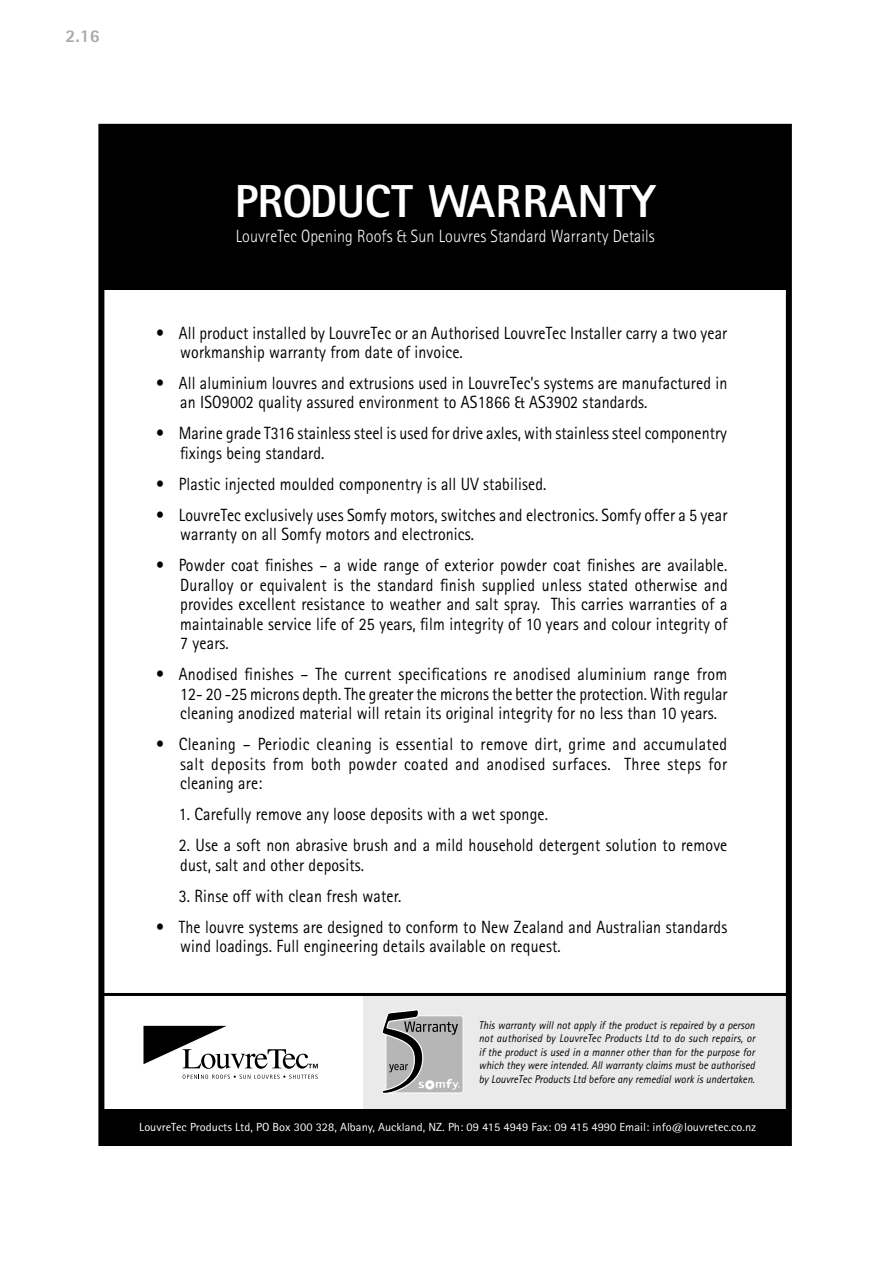
<style>
.page{position:relative;width:893px;height:1263px;background:#fff}
.page>*{position:absolute;margin:0;border:0;box-sizing:border-box;transform-origin:0 0}
.t1{font:800 46.35px "Rotis Sans Serif";letter-spacing:.01em;color:#fff}
.t2{font:800 18px "Rotis Sans Serif";color:#aaa}
.t3{font:300 17.85px "Rotis Sans Serif";letter-spacing:.01em;color:#fff;scale:.9 1}
.t4{font:17.7px/19.5px "Rotis Sans Serif";letter-spacing:.01em;color:#000;scale:.9 1}
.t5{font:11.7px "Rotis Sans Serif";color:#fff;scale:1.06 1}
.t6{font:italic 11.25px/13.5px "Rotis Sans Serif";color:#000;text-align:justify;scale:.94 1}
</style>
<div class="page">
<div style="left:363px;top:995px;width:425px;height:115px;background:#eaeaea"></div>
<div style="left:102px;top:1109px;width:687px;height:32px;background:#000"></div>
<div style="left:102px;top:125px;width:687px;height:165px;background:#000"></div>
<svg style="left:143px;top:1026px;width:175px;height:43px"></svg>
<svg style="left:183px;top:1075px;width:135px;height:4px"></svg>
<hr style="left:101px;top:993px;width:689px;height:3px;background:#000">
<div style="left:98px;top:124px;width:694px;height:1022px;border:6px solid #000"></div>
<div style="left:386px;top:1015px;width:77px;height:78px;border:1px solid #fff;border-radius:3px"></div>
<svg style="left:382px;top:1010px;width:78px;height:84px;background:#a4a4a4"></svg>
<p class="t2" style="left:66px;top:25px;width:36px">2.16</p>
<p class="t1" style="left:235px;top:172px;width:422px">PRODUCT WARRANTY</p>
<p class="t3" style="left:236px;top:226px;width:467px">LouvreTec Opening Roofs &amp; Sun Louvres Standard Warranty Details</p>
<p class="t4" style="left:180px;top:323px;width:609px;text-indent:-24px">• All product installed by LouvreTec or an Authorised LouvreTec Installer carry a two year workmanship warranty from date of invoice.</p>
<p class="t4" style="left:180px;top:373px;width:609px;text-indent:-24px">• All aluminium louvres and extrusions used in LouvreTec’s systems are manufactured in an ISO9002 quality assured environment to AS1866 &amp; AS3902 standards.</p>
<p class="t4" style="left:180px;top:424px;width:609px;text-indent:-24px">• Marine grade T316 stainless steel is used for drive axles, with stainless steel componentry fixings being standard.</p>
<p class="t4" style="left:156px;top:474px;width:435px">• Plastic injected moulded componentry is all UV stabilised.</p>
<p class="t4" style="left:180px;top:505px;width:609px;text-indent:-24px">• LouvreTec exclusively uses Somfy motors, switches and electronics. Somfy offer a 5 year warranty on all Somfy motors and electronics.</p>
<p class="t4" style="left:180px;top:556px;width:610px;text-align:justify;text-indent:-24px">• Powder coat finishes – a wide range of exterior powder coat finishes are available.<br>Duralloy or equivalent is the standard finish supplied unless stated otherwise and provides excellent resistance to weather and salt spray. This carries warranties of a maintainable service life of 25 years, film integrity of 10 years and colour integrity of 7 years.</p>
<p class="t4" style="left:180px;top:664px;width:610px;text-align:justify;text-indent:-24px">• Anodised finishes – The current specifications re anodised aluminium range from 12- 20 -25 microns depth. The greater the microns the better the protection. With regular cleaning anodized material will retain its original integrity for no less than 10 years.</p>
<p class="t4" style="left:180px;top:734px;width:609px;text-align:justify;text-indent:-24px">• Cleaning – Periodic cleaning is essential to remove dirt, grime and accumulated salt deposits from both powder coated and anodised surfaces. Three steps for cleaning are:</p>
<p class="t4" style="left:179px;top:804px;width:412px">1. Carefully remove any loose deposits with a wet sponge.</p>
<p class="t4" style="left:179px;top:835px;width:611px">2. Use a soft non abrasive brush and a mild household detergent solution to remove dust, salt and other deposits.</p>
<p class="t4" style="left:179px;top:886px;width:249px">3. Rinse off with clean fresh water.</p>
<p class="t4" style="left:180px;top:917px;width:609px;text-indent:-24px">• The louvre systems are designed to conform to New Zealand and Australian standards wind loadings. Full engineering details available on request.</p>
<p class="t6" style="left:479px;top:1018px;width:295px">This warranty will not apply if the product is repaired by a person not authorised by LouvreTec Products Ltd to do such repairs, or if the product is used in a manner other than for the purpose for which they were intended. All warranty claims must be authorised by LouvreTec Products Ltd before any remedial work is undertaken.</p>
<p class="t5" style="left:139px;top:1120px;width:584px">LouvreTec Products Ltd, PO Box 300 328, Albany, Auckland, NZ. Ph: 09 415 4949 Fax: 09 415 4990 Email: info@louvretec.co.nz</p>
</div>
